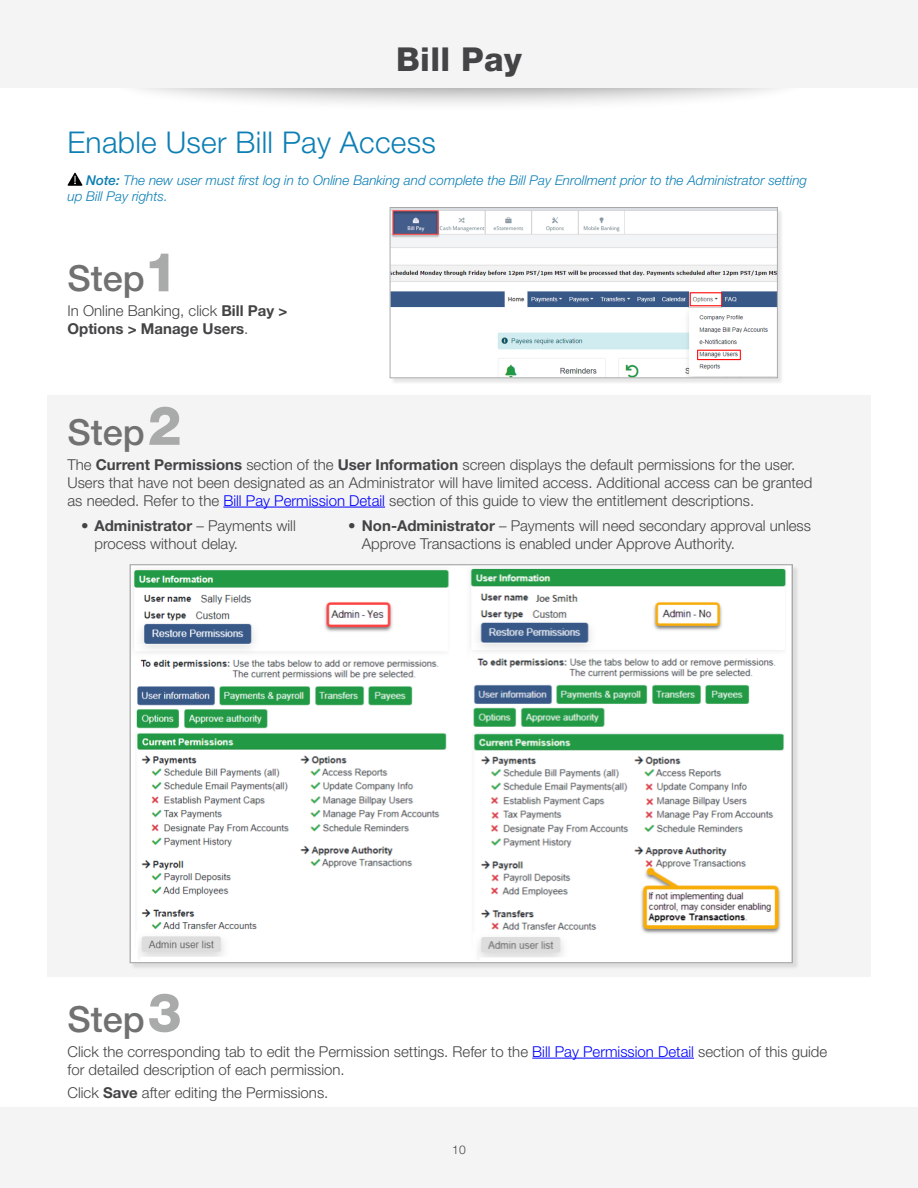
<style>
.page{position:relative;width:918px;height:1188px;background:#fff}
.page>*{position:absolute;margin:0;border:0;box-sizing:border-box;transform-origin:0 0}
.t1{font:500 36px "Helvetica Neue LT Std";color:#707272}
.t2{font:800 33px "Helvetica Neue LT Std";letter-spacing:.01em;color:#444446}
.t3{font:300 30px "Helvetica Neue LT Std";letter-spacing:.01em;color:#0d7fb4}
.t4{font:300 15px/18px "Helvetica Neue LT Std";color:#444446}
.t5{font:700 15px/18px "Helvetica Neue LT Std";color:#444446}
.t6{font:italic 300 13.5px/16.5px "Helvetica Neue LT Std";color:#0d7fb4}
.t7{font:300 12px "Helvetica Neue LT Std";color:#444446}
.s1{font-weight:500}
.s2{font-weight:800;font-size:54px;color:#a9aaaa}
.s3{font-weight:300}
.s4{font-weight:700}
.s5{color:#00f}
</style>
<div class="page">
<div style="left:0;top:1107px;width:918px;height:81px;background:#f4f4f4"></div>
<div style="left:98px;top:6px;width:722px;height:107px;background:#000;opacity:.4"></div>
<div style="left:0;top:0;width:918px;height:88px;background:#f4f4f4"></div>
<div style="left:47px;top:395px;width:824px;height:581px;background:#f4f4f4"></div>
<hr style="left:223px;top:507px;width:162px;height:1px;background:#00f">
<hr style="left:532px;top:1058px;width:162px;height:1px;background:#00f">
<svg style="left:68px;top:173px;width:15px;height:13px"></svg>
<div style="left:391px;top:208px;width:393px;height:177px;background:#000;opacity:.1"></div>
<img style="left:392px;top:209px;width:384px;height:167px">
<div style="left:390px;top:207px;width:388px;height:171px;border:1px solid #a9aaaa"></div>
<div style="left:131px;top:565px;width:668px;height:405px;background:#000;opacity:.1"></div>
<img style="left:132px;top:567px;width:659px;height:394px">
<h2 class="t2" style="left:396px;top:39px;width:127px">Bill Pay</h2>
<h3 class="t3" style="left:68px;top:124px;width:370px">Enable User Bill Pay Access</h3>
<p class="t6" style="left:68px;top:172px;width:741px;text-indent:19px"><span class="s1">Note:</span> The new user must first log in to Online Banking and complete the Bill Pay Enrollment prior to the Administrator setting up Bill Pay rights.</p>
<h1 class="t1" style="left:68px;top:257px;width:112px">Step <span class="s2">1</span></h1>
<p class="t5" style="left:68px;top:301px;width:221px"><span class="s3">In Online Banking, click</span> Bill Pay &gt;<br>Options &gt; Manage Users<span class="s3">.</span></p>
<h1 class="t1" style="left:68px;top:411px;width:116px">Step <span class="s2">2</span></h1>
<p class="t4" style="left:68px;top:455px;width:746px">The <span class="s4">Current Permissions</span> section of the <span class="s4">User Information</span> screen displays the default permissions for the user.<br>Users that have not been designated as an Administrator will have limited access. Additional access can be granted as needed. Refer to the <span class="s5">Bill Pay Permission Detail</span> section of this guide to view the entitlement descriptions.</p>
<p class="t4" style="left:94px;top:517px;width:203px;text-indent:-14px">• <span class="s4">Administrator</span> – Payments will process without delay.</p>
<p class="t4" style="left:362px;top:517px;width:451px;text-indent:-14px">• <span class="s4">Non-Administrator</span> – Payments will need secondary approval unless<br>Approve Transactions is enabled under Approve Authority.</p>
<h1 class="t1" style="left:68px;top:998px;width:116px">Step <span class="s2">3</span></h1>
<p class="t4" style="left:68px;top:1042px;width:761px">Click the corresponding tab to edit the Permission settings. Refer to the <span class="s5">Bill Pay Permission Detail</span> section of this guide for detailed description of each permission.</p>
<p class="t4" style="left:68px;top:1083px;width:259px">Click <span class="s4">Save</span> after editing the Permissions.</p>
<p class="t7" style="left:452px;top:1142px;width:15px">10</p>
</div>
